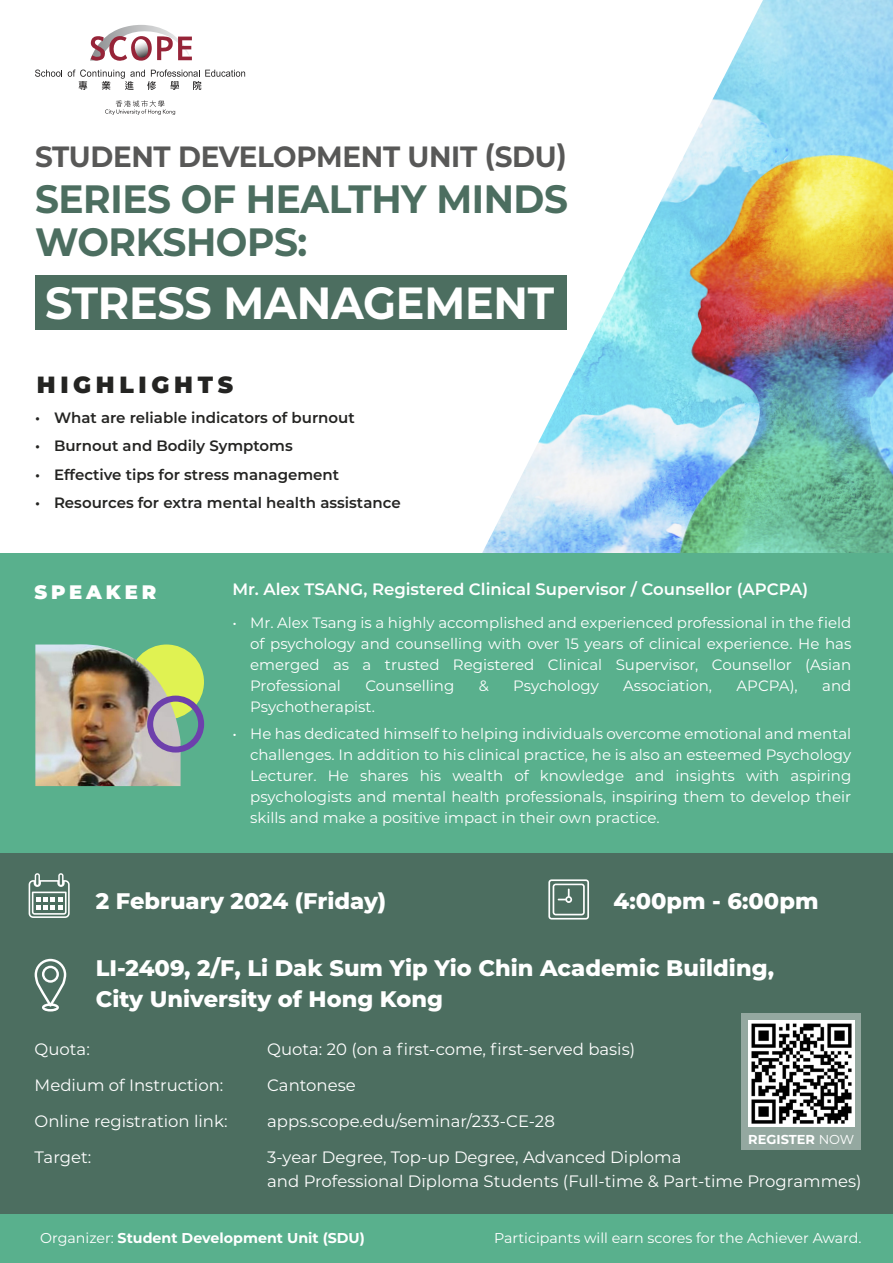
<style>
.page{position:relative;width:893px;height:1263px;background:#fff}
.page>*{position:absolute;margin:0;border:0;box-sizing:border-box;transform-origin:0 0}
.t1{font:700 45px "Montserrat";letter-spacing:-.005em;color:#fff;scale:.95 1}
.t2{font:700 39.45px/42.6px "Montserrat";letter-spacing:-.01em;color:#4c6e60;scale:.95 1}
.t3{font:700 29.25px "Montserrat";letter-spacing:-.01em;color:#585857;scale:.95 1}
.t4{font:900 23.4px "Montserrat";letter-spacing:.2em;color:#242422}
.t5{font:800 22.5px/31.5px "Montserrat";color:#fff}
.t6{font:900 19.5px "Montserrat";letter-spacing:.2em;color:#fff}
.t7{font:16.5px/24px "Montserrat";color:#fff}
.t8{font:600 16.5px "Montserrat";color:#fff}
.t9{font:15px/21px "Montserrat";color:#fff;text-align:justify}
.t10{font:600 15px "Montserrat";color:#242422}
.t11{font:14.25px "Montserrat";color:#fff}
.t12{font:700 14.25px "Montserrat";color:#fff}
.t13{font:700 12.9px "Montserrat";color:#fff}
.s1{font-weight:400}
</style>
<div class="page">
<img style="left:472px;top:0;width:421px;height:553px">
<div style="left:0;top:553px;width:893px;height:372px;background:#59b08d"></div>
<div style="left:0;top:854px;width:893px;height:409px;background:#4c6e60"></div>
<div style="left:0;top:1214px;width:893px;height:49px;background:#59b08d"></div>
<svg style="left:29px;top:873px;width:41px;height:45px"></svg>
<svg style="left:548px;top:879px;width:41px;height:40px"></svg>
<div style="left:741px;top:1014px;width:120px;height:136px;background:#94a8a0"></div>
<img style="left:748px;top:1021px;width:106px;height:106px">
<svg style="left:35px;top:959px;width:31px;height:52px"></svg>
<svg style="left:105px;top:100px;width:70px;height:15px"></svg>
<svg style="left:90px;top:25px;width:102px;height:36px"></svg>
<svg style="left:35px;top:70px;width:27px;height:7px"></svg>
<svg style="left:68px;top:70px;width:177px;height:20px"></svg>
<div style="left:35px;top:275px;width:531px;height:54px;background:#4c6e60"></div>
<div style="left:129px;top:644px;width:75px;height:75px;background:#e0f252;border-radius:50%"></div>
<img style="left:35px;top:644px;width:146px;height:142px">
<div style="left:147px;top:696px;width:57px;height:56px;border:6px solid #6d40ac;border-radius:50%"></div>
<h3 class="t3" style="left:35px;top:135px;width:561px">STUDENT DEVELOPMENT UNIT (SDU)</h3>
<h2 class="t2" style="left:35px;top:176px;width:563px">SERIES OF HEALTHY MINDS<br>WORKSHOPS:</h2>
<h1 class="t1" style="left:45px;top:271px;width:537px">STRESS MANAGEMENT</h1>
<h3 class="t4" style="left:37px;top:367px;width:198px">HIGHLIGHTS</h3>
<p class="t10" style="left:35px;top:407px;width:321px">• What are reliable indicators of burnout</p>
<p class="t10" style="left:35px;top:435px;width:259px">• Burnout and Bodily Symptoms</p>
<p class="t10" style="left:35px;top:464px;width:306px">• Effective tips for stress management</p>
<p class="t10" style="left:35px;top:492px;width:367px">• Resources for extra mental health assistance</p>
<h3 class="t6" style="left:34px;top:578px;width:123px">SPEAKER</h3>
<p class="t8" style="left:232px;top:577px;width:577px">Mr. Alex TSANG, Registered Clinical Supervisor / Counsellor (APCPA)</p>
<p class="t9" style="left:250px;top:611px;width:603px;text-indent:-18px">• Mr. Alex Tsang is a highly accomplished and experienced professional in the field of psychology and counselling with over 15 years of clinical experience. He has emerged as a trusted Registered Clinical Supervisor, Counsellor (Asian Professional</p>
<p class="t9" style="left:365px;top:674px;width:91px">Counselling</p>
<p class="t9" style="left:479px;top:674px;width:12px">&amp;</p>
<p class="t9" style="left:513px;top:674px;width:87px">Psychology</p>
<p class="t9" style="left:623px;top:674px;width:90px">Association,</p>
<p class="t9" style="left:736px;top:674px;width:63px">APCPA),</p>
<p class="t9" style="left:822px;top:674px;width:31px">and</p>
<p class="t9" style="left:250px;top:695px;width:126px">Psychotherapist.</p>
<p class="t9" style="left:250px;top:722px;width:603px;text-indent:-18px">• He has dedicated himself to helping individuals overcome emotional and mental challenges. In addition to his clinical practice, he is also an esteemed Psychology Lecturer. He shares his wealth of knowledge and insights with aspiring psychologists and mental health professionals, inspiring them to develop their skills and make a positive impact in their own practice.</p>
<h3 class="t5" style="left:96px;top:884px;width:292px">2 February 2024 (Friday)</h3>
<h3 class="t5" style="left:613px;top:884px;width:207px">4:00pm - 6:00pm</h3>
<h3 class="t5" style="left:96px;top:951px;width:680px">LI-2409, 2/F, Li Dak Sum Yip Yio Chin Academic Building,<br>City University of Hong Kong</h3>
<p class="t7" style="left:35px;top:1037px;width:57px">Quota:</p>
<p class="t7" style="left:267px;top:1037px;width:369px">Quota: 20 (on a first-come, first-served basis)</p>
<p class="t7" style="left:35px;top:1073px;width:190px">Medium of Instruction:</p>
<p class="t7" style="left:267px;top:1073px;width:90px">Cantonese</p>
<p class="t7" style="left:35px;top:1109px;width:194px">Online registration link:</p>
<p class="t7" style="left:267px;top:1109px;width:289px">apps.scope.edu/seminar/233-CE-28</p>
<p class="t7" style="left:35px;top:1145px;width:58px">Target:</p>
<p class="t7" style="left:267px;top:1145px;width:596px">3-year Degree, Top-up Degree, Advanced Diploma<br>and Professional Diploma Students (Full-time &amp; Part-time Programmes)</p>
<p class="t13" style="left:748px;top:1130px;width:108px">REGISTER <span class="s1">NOW</span></p>
<p class="t12" style="left:40px;top:1228px;width:326px"><span class="s1">Organizer:</span> Student Development Unit (SDU)</p>
<p class="t11" style="left:494px;top:1228px;width:369px">Participants will earn scores for the Achiever Award.</p>
</div>
